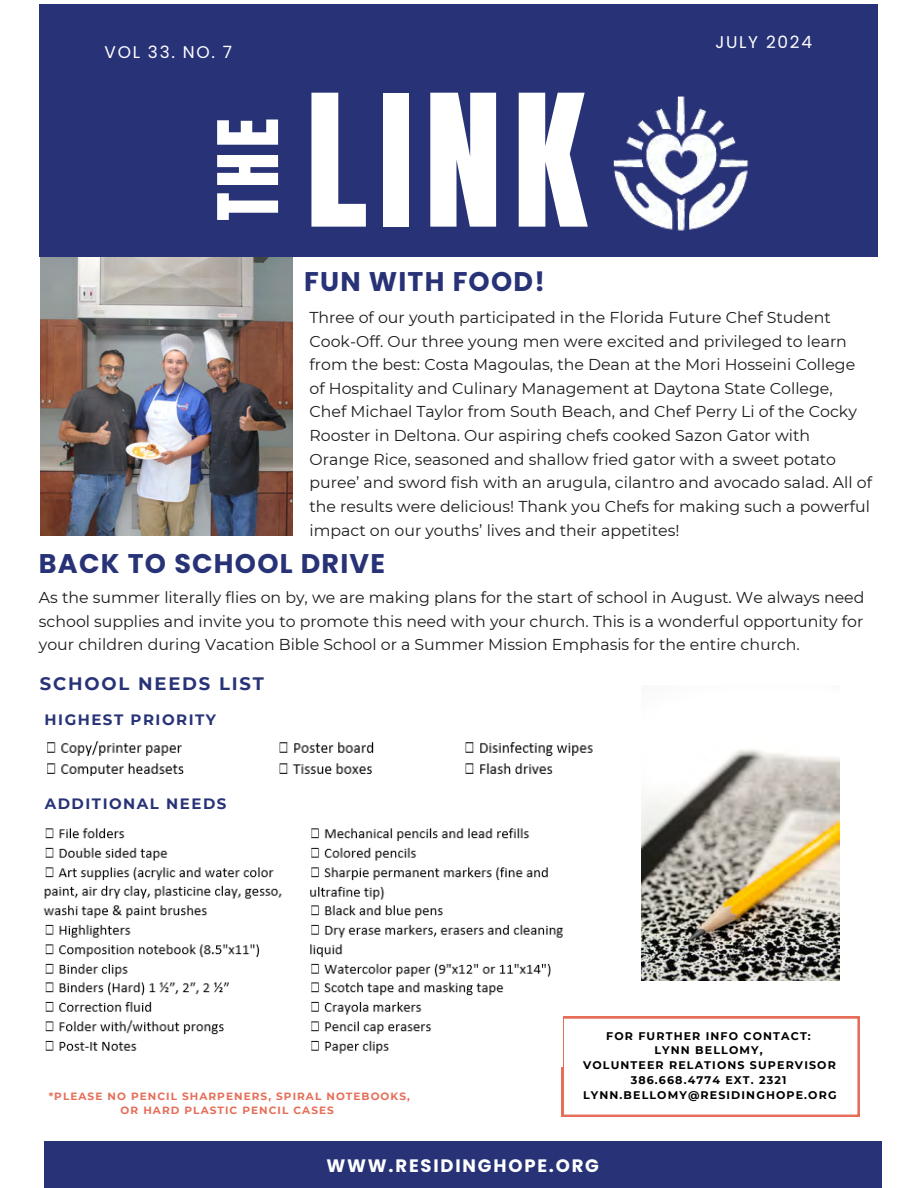
<style>
.page{position:relative;width:918px;height:1188px;background:#fff}
.page>*{position:absolute;margin:0;border:0;box-sizing:border-box;transform-origin:0 0}
.t1{font:156px "Anton";color:#fff}
.t2{font:70.95px "Anton";color:#fff}
.t3{font:700 27px "Poppins";letter-spacing:.045em;color:#283377}
.t4{font:700 18px "Poppins";letter-spacing:.1em;color:#fff}
.t5{font:700 18px "Montserrat";letter-spacing:.1em;color:#283377}
.t6{font:16.95px "Poppins";letter-spacing:.1em;color:#fff}
.t7{font:15.75px/23.7px "Montserrat";color:#1a1b1e}
.t8{font:700 15px "Montserrat";letter-spacing:.1em;color:#283377}
.t9{font:700 11.1px "Montserrat";letter-spacing:.1em;color:#000}
.t10{font:700 10.5px "Montserrat";letter-spacing:.1em;color:#e66e58}
</style>
<div class="page">
<img style="left:40px;top:257px;width:252px;height:279px">
<div style="left:44px;top:1141px;width:838px;height:47px;background:#283377"></div>
<div style="left:39px;top:4px;width:839px;height:253px;background:#283377"></div>
<img style="left:613px;top:96px;width:136px;height:135px">
<img style="left:47px;top:741px;width:546px;height:34px">
<img style="left:43px;top:828px;width:239px;height:223px">
<svg style="left:562px;top:1016px;width:298px;height:100px"></svg>
<img style="left:642px;top:749px;width:198px;height:232px">
<img style="left:310px;top:828px;width:253px;height:239px">
<p class="t6" style="left:105px;top:40px;width:129px">VOL 33. NO. 7</p>
<h4 class="t2" style="left:197px;top:221px;width:104px;rotate:-90deg">THE</h4>
<h6 class="t1" style="left:306px;top:49px;width:282px">LINK</h6>
<p class="t3" style="left:304px;top:263px;width:242px">FUN WITH FOOD!</p>
<h6 class="t6" style="left:715px;top:30px;width:98px">JULY 2024</h6>
<p class="t7" style="left:310px;top:305px;width:564px">Three of our youth participated in the Florida Future Chef Student Cook-Off. Our three young men were excited and privileged to learn from the best: Costa Magoulas, the Dean at the Mori Hosseini College of Hospitality and Culinary Management at Daytona State College, Chef Michael Taylor from South Beach, and Chef Perry Li of the Cocky Rooster in Deltona. Our aspiring chefs cooked Sazon Gator with Orange Rice, seasoned and shallow fried gator with a sweet potato puree’ and sword fish with an arugula, cilantro and avocado salad. All of the results were delicious! Thank you Chefs for making such a powerful impact on our youths’ lives and their appetites!</p>
<p class="t3" style="left:39px;top:545px;width:348px">BACK TO SCHOOL DRIVE</p>
<p class="t7" style="left:39px;top:586px;width:827px;text-align:justify">As the summer literally flies on by, we are making plans for the start of school in August. We always need school supplies and invite you to promote this need with your church. This is a wonderful opportunity for your children during Vacation Bible School or a Summer Mission Emphasis for the entire church.</p>
<p class="t5" style="left:40px;top:673px;width:226px">SCHOOL NEEDS LIST</p>
<p class="t8" style="left:45px;top:710px;width:173px">HIGHEST PRIORITY</p>
<p class="t8" style="left:45px;top:795px;width:183px">ADDITIONAL NEEDS</p>
<p class="t10" style="left:49px;top:1090px;width:363px">*PLEASE NO PENCIL SHARPENERS, SPIRAL NOTEBOOKS,</p>
<p class="t10" style="left:121px;top:1104px;width:215px">OR HARD PLASTIC PENCIL CASES</p>
<h1 class="t9" style="left:606px;top:1029px;width:206px">FOR FURTHER INFO CONTACT:</h1>
<p class="t9" style="left:655px;top:1044px;width:110px">LYNN BELLOMY,</p>
<h3 class="t9" style="left:583px;top:1058px;width:254px">VOLUNTEER RELATIONS SUPERVISOR</h3>
<p class="t9" style="left:631px;top:1073px;width:157px">386.668.4774 EXT. 2321</p>
<h3 class="t9" style="left:583px;top:1088px;width:255px">LYNN.BELLOMY@RESIDINGHOPE.ORG</h3>
<p class="t4" style="left:326px;top:1153px;width:274px">WWW.RESIDINGHOPE.ORG</p>
</div>
